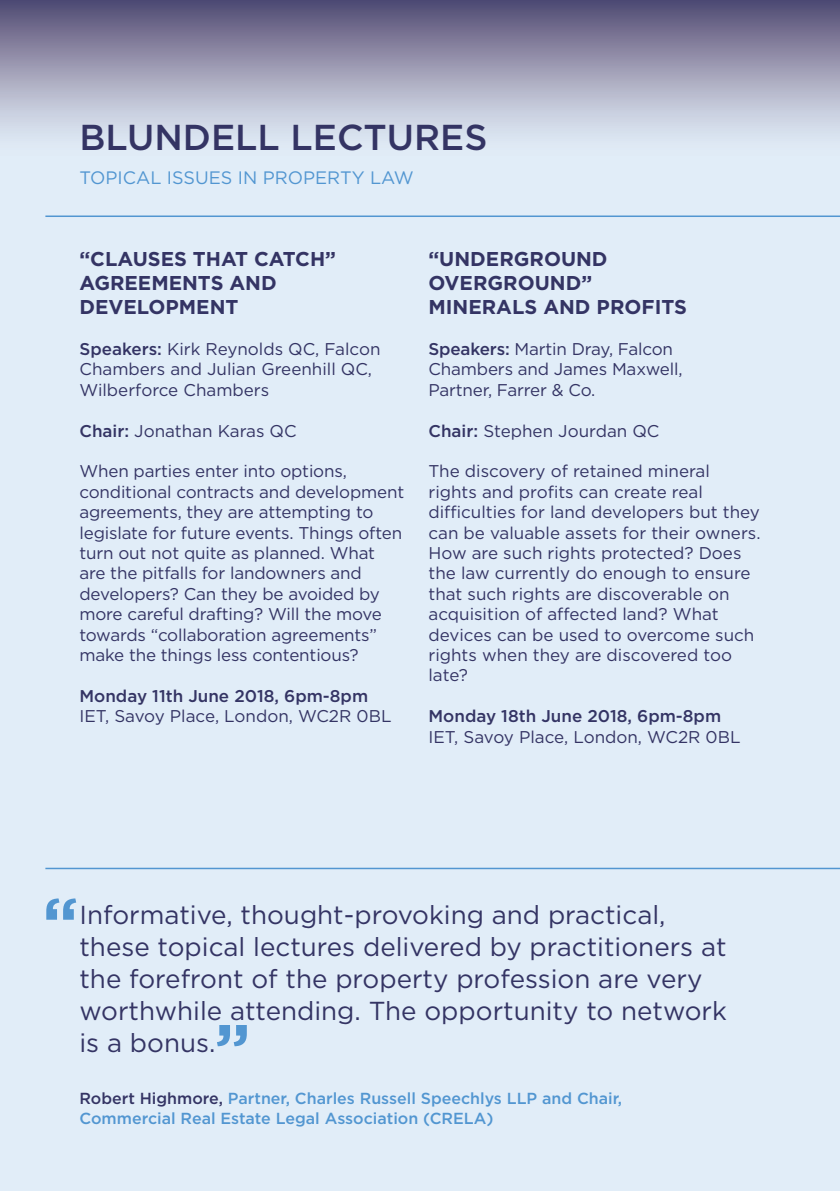
<style>
.page{position:relative;width:840px;height:1191px;background:#fff}
.page>*{position:absolute;margin:0;border:0;box-sizing:border-box;transform-origin:0 0}
.t1{font:700 66px "Gotham";color:#5296d1}
.t2{font:500 36px "Gotham";color:#343464}
.t3{font:26px/32px "Gotham";color:#343464}
.t4{font:700 20px/24px "Gotham";color:#343464}
.t5{font:18px "Gotham";color:#5296d1}
.t6{font:17px/20.4px "Gotham";letter-spacing:-.01em;color:#343464}
.t7{font:500 17px "Gotham";color:#343464}
.t8{font:500 16px/20px "Gotham";color:#5296d1}
.s1{font-weight:500}
.s2{color:#343464}
</style>
<div class="page">
<div style="left:0;top:159px;width:839px;height:1032px;background:#e1edf8"></div>
<div style="left:0;top:0;width:839px;height:159px;background:linear-gradient(to bottom,#584f75,#f2fdff)"></div>
<hr style="left:45px;top:215px;width:794px;height:2px;background:#5296d1">
<hr style="left:45px;top:867px;width:794px;height:2px;background:#5296d1">
<h2 class="t2" style="left:79px;top:117px;width:409px">BLUNDELL LECTURES</h2>
<p class="t5" style="left:79px;top:168px;width:335px">TOPICAL ISSUES IN PROPERTY LAW</p>
<p class="t4" style="left:79px;top:246px;width:258px">“CLAUSES THAT CATCH”<br>AGREEMENTS AND<br>DEVELOPMENT</p>
<p class="t6" style="left:79px;top:338px;width:302px"><span class="s1">Speakers:</span> Kirk Reynolds QC, Falcon<br>Chambers and Julian Greenhill QC,<br>Wilberforce Chambers</p>
<p class="t6" style="left:79px;top:420px;width:218px"><span class="s1">Chair:</span> Jonathan Karas QC</p>
<p class="t6" style="left:79px;top:461px;width:326px">When parties enter into options, conditional contracts and development agreements, they are attempting to legislate for future events. Things often turn out not quite as planned. What are the pitfalls for landowners and developers? Can they be avoided by more careful drafting? Will the move towards “collaboration agreements” make the things less contentious?</p>
<p class="t7" style="left:79px;top:686px;width:290px">Monday 11th June 2018, 6pm-8pm</p>
<p class="t6" style="left:79px;top:705px;width:313px">IET, Savoy Place, London, WC2R 0BL</p>
<p class="t4" style="left:428px;top:246px;width:260px">“UNDERGROUND<br>OVERGROUND”<br>MINERALS AND PROFITS</p>
<p class="t6" style="left:428px;top:338px;width:255px"><span class="s1">Speakers:</span> Martin Dray, Falcon<br>Chambers and James Maxwell,<br>Partner, Farrer &amp; Co.</p>
<p class="t6" style="left:428px;top:420px;width:232px"><span class="s1">Chair:</span> Stephen Jourdan QC</p>
<p class="t6" style="left:428px;top:461px;width:333px">The discovery of retained mineral rights and profits can create real difficulties for land developers but they can be valuable assets for their owners.<br>How are such rights protected? Does the law currently do enough to ensure that such rights are discoverable on acquisition of affected land? What devices can be used to overcome such rights when they are discovered too late?</p>
<p class="t7" style="left:428px;top:706px;width:294px">Monday 18th June 2018, 6pm-8pm</p>
<p class="t6" style="left:428px;top:726px;width:313px">IET, Savoy Place, London, WC2R 0BL</p>
<h1 class="t1" style="left:43px;top:883px;width:37px">“</h1>
<h3 class="t3" style="left:79px;top:897px;width:648px">Informative, thought-provoking and practical, these topical lectures delivered by practitioners at the forefront of the property profession are very worthwhile attending. The opportunity to network is a bonus.</h3>
<h1 class="t1" style="left:250px;top:1061px;width:37px;rotate:-180deg">“</h1>
<p class="t8" style="left:79px;top:1087px;width:544px"><span class="s2">Robert Highmore,</span> Partner, Charles Russell Speechlys LLP and Chair,<br>Commercial Real Estate Legal Association (CRELA)</p>
</div>
